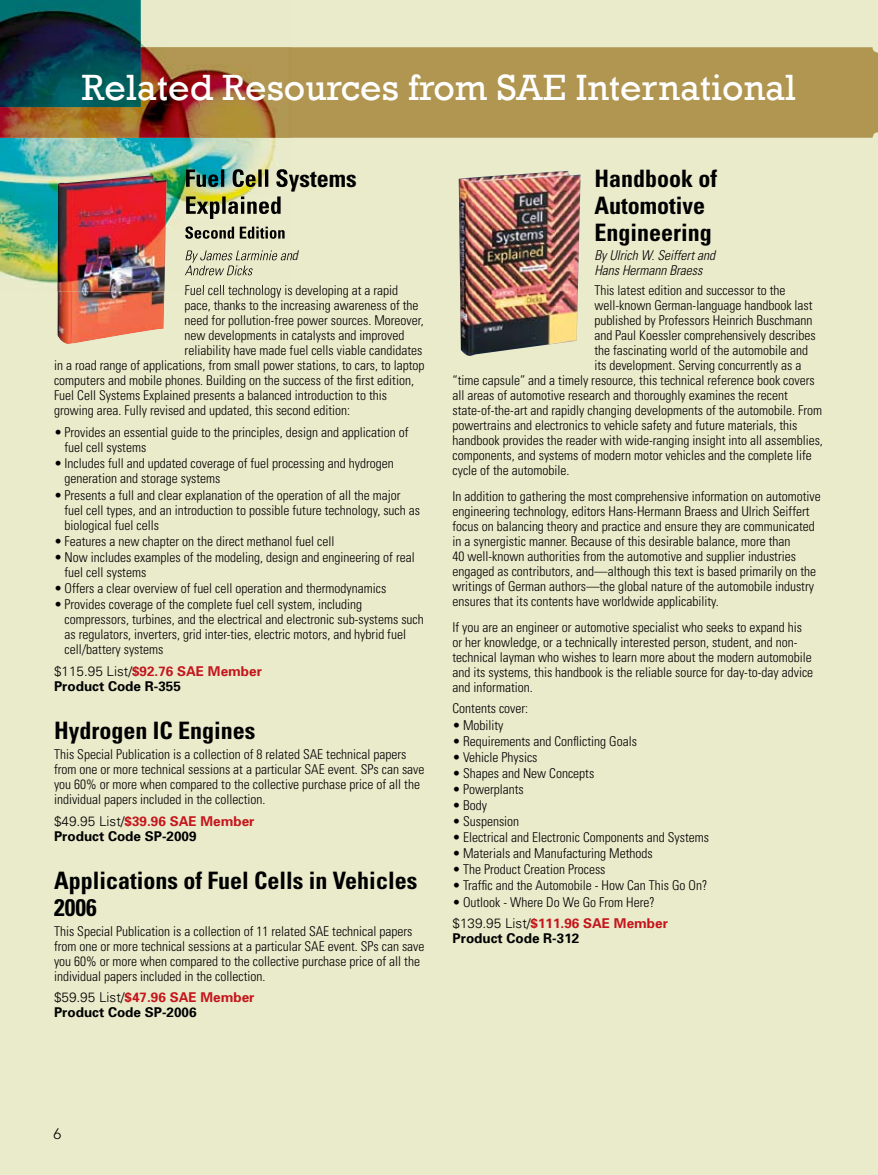
<style>
.page{position:relative;width:878px;height:1175px;background:#fff}
.page>*{position:absolute;margin:0;border:0;box-sizing:border-box;transform-origin:0 0}
.t1{font:37.5px "Rockwell";color:#fff}
.t2{font:700 condensed 24px/27px "Univers";color:#000}
.t3{font:300 15px "Avenir";color:#000}
.t4{font:300 condensed 13.5px/15px "Univers";color:#000}
.t5{font:700 13.5px/15px "Univers";color:#000}
.t6{font:italic 300 condensed 13.5px/15px "Univers";color:#000}
.s1{font-weight:300}
.s2{color:#c4151c}
.s3{font-stretch:normal}
.s4{font-weight:700;font-stretch:normal;color:#c4151c}
</style>
<div class="page">
<div style="left:0;top:0;width:878px;height:1174px;background:#e9ebcb"></div>
<div style="left:291px;top:47px;width:587px;height:91px;background:#b09650"></div>
<img style="left:57px;top:292px;width:107px;height:52px">
<img style="left:458px;top:171px;width:110px;height:184px">
<img style="left:140px;top:0;width:8px;height:47px">
<img style="left:0;top:138px;width:194px;height:56px">
<img style="left:194px;top:138px;width:91px;height:138px">
<img style="left:0;top:194px;width:58px;height:98px">
<img style="left:166px;top:194px;width:28px;height:82px">
<img style="left:97px;top:47px;width:194px;height:91px">
<img style="left:0;top:107px;width:97px;height:31px">
<img style="left:186px;top:169px;width:105px;height:22px">
<img style="left:186px;top:196px;width:94px;height:23px">
<img style="left:185px;top:226px;width:99px;height:13px">
<img style="left:185px;top:250px;width:106px;height:13px">
<img style="left:185px;top:265px;width:67px;height:10px">
<img style="left:185px;top:285px;width:106px;height:7px">
<img style="left:58px;top:180px;width:108px;height:112px">
<img style="left:0;top:0;width:140px;height:107px">
<h1 class="t1" style="left:82px;top:66px;width:715px">Related Resources from SAE International</h1>
<p class="t4" style="left:184px;top:282px;width:215px">Fuel cell technology is developing at a rapid</p>
<p class="t4" style="left:184px;top:297px;width:235px">pace, thanks to the increasing awareness of the</p>
<p class="t4" style="left:184px;top:312px;width:240px">need for pollution-free power sources. Moreover,</p>
<p class="t4" style="left:184px;top:327px;width:221px">new developments in catalysts and improved</p>
<p class="t4" style="left:184px;top:342px;width:239px">reliability have made fuel cells viable candidates</p>
<p class="t4" style="left:54px;top:357px;width:372px">in a road range of applications, from small power stations, to cars, to laptop</p>
<p class="t4" style="left:54px;top:372px;width:361px">computers and mobile phones. Building on the success of the first edition,</p>
<p class="t4" style="left:54px;top:387px;width:334px">Fuel Cell Systems Explained presents a balanced introduction to this</p>
<p class="t4" style="left:54px;top:402px;width:298px">growing area. Fully revised and updated, this second edition:</p>
<p class="t4" style="left:65px;top:425px;width:346px;text-indent:-11px">• Provides an essential guide to the principles, design and application of fuel cell systems</p>
<p class="t4" style="left:65px;top:456px;width:331px;text-indent:-11px">• Includes full and updated coverage of fuel processing and hydrogen generation and storage systems</p>
<p class="t4" style="left:65px;top:487px;width:357px;text-indent:-11px">• Presents a full and clear explanation of the operation of all the major fuel cell types, and an introduction to possible future technology, such as biological fuel cells</p>
<p class="t4" style="left:54px;top:533px;width:282px">• Features a new chapter on the direct methanol fuel cell</p>
<p class="t4" style="left:65px;top:549px;width:352px;text-indent:-11px">• Now includes examples of the modeling, design and engineering of real fuel cell systems</p>
<p class="t4" style="left:54px;top:580px;width:334px">• Offers a clear overview of fuel cell operation and thermodynamics</p>
<p class="t4" style="left:65px;top:596px;width:361px;text-indent:-11px">• Provides coverage of the complete fuel cell system, including compressors, turbines, and the electrical and electronic sub-systems such as regulators, inverters, grid inter-ties, electric motors, and hybrid fuel cell/battery systems</p>
<p class="t5" style="left:54px;top:663px;width:209px"><span class="s1">$115.95 List/</span><span class="s2">$92.76 SAE Member<br></span>Product Code R-355</p>
<h2 class="t2" style="left:54px;top:717px;width:203px">Hydrogen IC Engines</h2>
<p class="t4" style="left:54px;top:746px;width:372px">This Special Publication is a collection of 8 related SAE technical papers from one or more technical sessions at a particular SAE event. SPs can save you 60% or more when compared to the collective purchase price of all the individual papers included in the collection.</p>
<p class="t5" style="left:54px;top:812px;width:202px"><span class="s1">$49.95 List/</span><span class="s2">$39.96 SAE Member<br></span>Product Code SP-2009</p>
<h2 class="t2" style="left:54px;top:866px;width:365px">Applications of Fuel Cells in Vehicles<br>2006</h2>
<p class="t4" style="left:54px;top:923px;width:372px">This Special Publication is a collection of 11 related SAE technical papers from one or more technical sessions at a particular SAE event. SPs can save you 60% or more when compared to the collective purchase price of all the individual papers included in the collection.</p>
<p class="t5" style="left:54px;top:989px;width:202px"><span class="s1">$59.95 List/</span><span class="s2">$47.96 SAE Member<br></span>Product Code SP-2006</p>
<h2 class="t2" style="left:594px;top:164px;width:124px">Handbook of<br>Automotive<br>Engineering</h2>
<p class="t6" style="left:594px;top:248px;width:122px">By Ulrich W. Seiffert and<br>Hans Hermann Braess</p>
<p class="t4" style="left:594px;top:282px;width:193px">This latest edition and successor to the</p>
<p class="t4" style="left:594px;top:297px;width:220px">well-known German-language handbook last</p>
<p class="t4" style="left:594px;top:312px;width:220px">published by Professors Heinrich Buschmann</p>
<p class="t4" style="left:594px;top:327px;width:223px">and Paul Koessler comprehensively describes</p>
<p class="t4" style="left:594px;top:342px;width:215px">the fascinating world of the automobile and</p>
<p class="t4" style="left:594px;top:357px;width:208px">its development. Serving concurrently as a</p>
<p class="t4" style="left:452px;top:372px;width:364px">“time capsule” and a timely resource, this technical reference book covers</p>
<p class="t4" style="left:452px;top:387px;width:337px">all areas of automotive research and thoroughly examines the recent</p>
<p class="t4" style="left:452px;top:402px;width:371px">state-of-the-art and rapidly changing developments of the automobile. From</p>
<p class="t4" style="left:452px;top:417px;width:346px">powertrains and electronics to vehicle safety and future materials, this</p>
<p class="t4" style="left:452px;top:432px;width:372px">handbook provides the reader with wide-ranging insight into all assemblies,</p>
<p class="t4" style="left:452px;top:447px;width:361px">components, and systems of modern motor vehicles and the complete life</p>
<p class="t4" style="left:452px;top:462px;width:118px">cycle of the automobile.</p>
<p class="t4" style="left:452px;top:488px;width:370px">In addition to gathering the most comprehensive information on automotive engineering technology, editors Hans-Hermann Braess and Ulrich Seiffert focus on balancing theory and practice and ensure they are communicated in a synergistic manner. Because of this desirable balance, more than<br>40 well-known authorities from the automotive and supplier industries engaged as contributors, and—although this text is based primarily on the writings of German authors—the global nature of the automobile industry ensures that its contents have worldwide applicability.</p>
<p class="t4" style="left:452px;top:619px;width:362px">If you are an engineer or automotive specialist who seeks to expand his or her knowledge, or a technically interested person, student, and non&shy;technical layman who wishes to learn more about the modern automobile and its systems, this handbook is the reliable source for day-to-day advice and information.</p>
<p class="t4" style="left:452px;top:701px;width:77px">Contents cover:</p>
<p class="t4" style="left:452px;top:717px;width:52px">• Mobility</p>
<p class="t4" style="left:452px;top:733px;width:186px">• Requirements and Conflicting Goals</p>
<p class="t4" style="left:452px;top:749px;width:86px">• Vehicle Physics</p>
<p class="t4" style="left:452px;top:765px;width:143px">• Shapes and New Concepts</p>
<p class="t4" style="left:452px;top:781px;width:73px">• Powerplants</p>
<p class="t4" style="left:452px;top:797px;width:36px">• Body</p>
<p class="t4" style="left:452px;top:813px;width:68px">• Suspension</p>
<p class="t4" style="left:452px;top:829px;width:258px">• Electrical and Electronic Components and Systems</p>
<p class="t4" style="left:452px;top:845px;width:202px">• Materials and Manufacturing Methods</p>
<p class="t4" style="left:452px;top:862px;width:154px">• The Product Creation Process</p>
<p class="t4" style="left:452px;top:878px;width:256px">• Traffic and the Automobile - How Can This Go On?</p>
<p class="t4" style="left:452px;top:890px;width:217px;line-height:21.8px">• Outlook - Where Do We Go From Here? <span class="s3">$139.95 List/</span><span class="s4">$111.96 SAE Member</span></p>
<p class="t5" style="left:452px;top:930px;width:128px">Product Code R-312</p>
<p class="t3" style="left:53px;top:1125px;width:9px">6</p>
</div>
